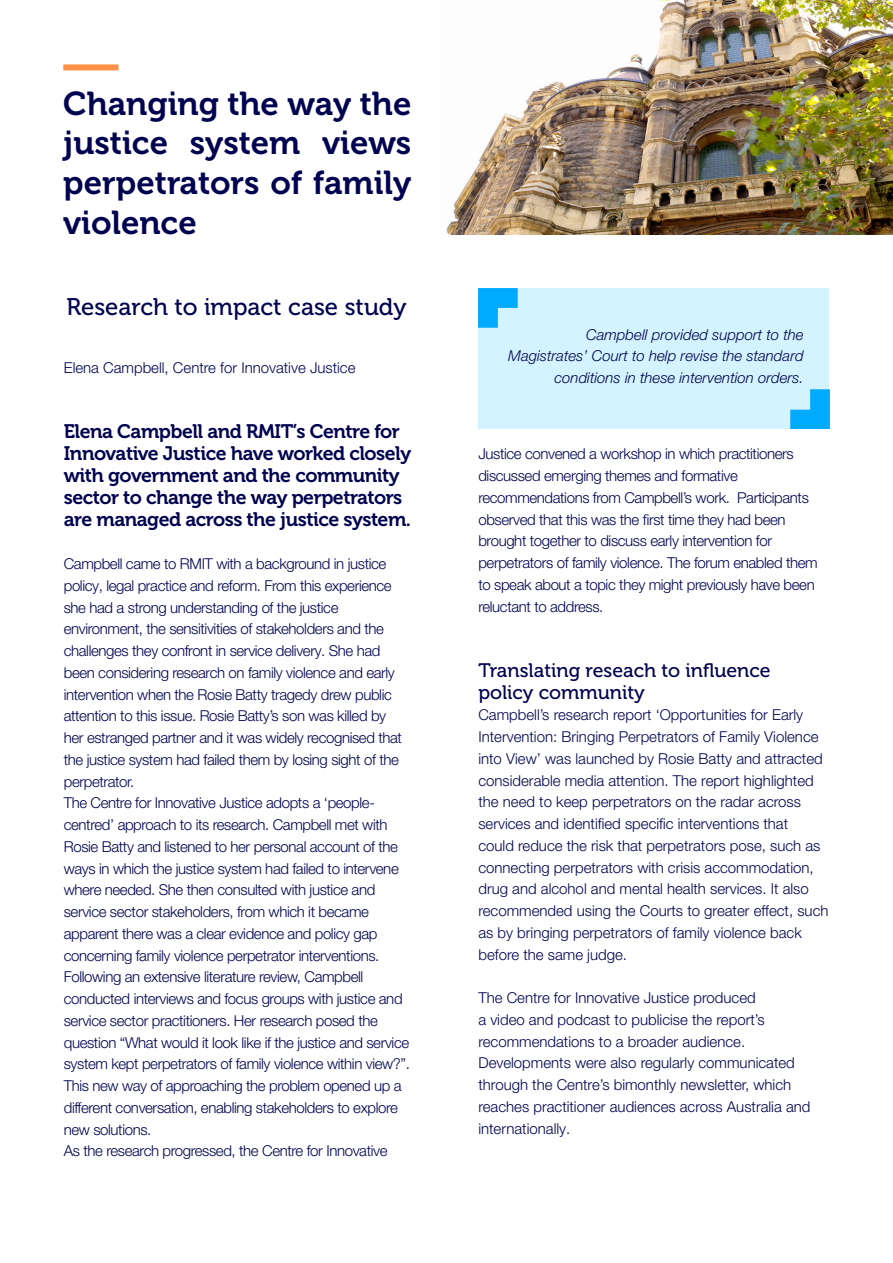
<style>
.page{position:relative;width:893px;height:1263px;background:#fff}
.page>*{position:absolute;margin:0;border:0;box-sizing:border-box;transform-origin:0 0}
.t1{font:33px/39.6px "Museo 700";color:#000350;text-align:justify}
.t2{font:24px "Museo 500";color:#000350}
.t3{font:19.5px/21.8px "Museo 700";letter-spacing:-.025em;color:#000350}
.t4{font:19.5px/21.8px "Museo 500";color:#000350}
.t5{font:300 15px/21.8px "Helvetica Neue LT Pro";letter-spacing:-.025em;color:#000350}
.t6{font:300 15px/21.8px "Helvetica Neue LT Pro";color:#000350}
.t7{font:italic 300 15px/21.8px "Helvetica Neue LT Pro";color:#000350;text-align:right}
</style>
<div class="page">
<img style="left:446px;top:0;width:447px;height:234px">
<div style="left:478px;top:288px;width:351px;height:141px;background:#d3f4ff"></div>
<img style="left:478px;top:288px;width:39px;height:39px">
<img style="left:790px;top:390px;width:39px;height:39px">
<div style="left:63px;top:64px;width:56px;height:6px;background:#fc9147"></div>
<img style="left:865px;top:0;width:28px;height:35px">
<p class="t1" style="left:63px;top:84px;width:350px">Changing the way the justice system views perpetrators of family violence</p>
<p class="t2" style="left:66px;top:294px;width:342px">Research to impact case study</p>
<p class="t6" style="left:64px;top:357px;width:293px">Elena Campbell, Centre for Innovative Justice</p>
<p class="t3" style="left:64px;top:421px;width:349px">Elena Campbell and RMIT’s Centre for Innovative Justice have worked closely with government and the community sector to change the way perpetrators are managed across the justice system.</p>
<p class="t5" style="left:64px;top:552px;width:340px">Campbell came to RMIT with a background in justice policy, legal practice and reform. From this experience she had a strong understanding of the justice environment, the sensitivities of stakeholders and the challenges they confront in service delivery. She had been considering research on family violence and early intervention when the Rosie Batty tragedy drew public attention to this issue. Rosie Batty’s son was killed by her estranged partner and it was widely recognised that the justice system had failed them by losing sight of the perpetrator.</p>
<p class="t5" style="left:64px;top:792px;width:336px">The Centre for Innovative Justice adopts a ‘people&shy;centred’ approach to its research. Campbell met with Rosie Batty and listened to her personal account of the ways in which the justice system had failed to intervene where needed. She then consulted with justice and service sector stakeholders, from which it became apparent there was a clear evidence and policy gap concerning family violence perpetrator interventions.</p>
<p class="t5" style="left:64px;top:966px;width:348px">Following an extensive literature review, Campbell conducted interviews and focus groups with justice and service sector practitioners. Her research posed the question “What would it look like if the justice and service system kept perpetrators of family violence within view?”.<br>This new way of approaching the problem opened up a different conversation, enabling stakeholders to explore new solutions.</p>
<p class="t5" style="left:64px;top:1140px;width:325px">As the research progressed, the Centre for Innovative</p>
<p class="t7" style="left:508px;top:323px;width:297px">Campbell provided support to the<br>Magistrates’ Court to help revise the standard conditions in these intervention orders.</p>
<p class="t5" style="left:478px;top:443px;width:341px">Justice convened a workshop in which practitioners discussed emerging themes and formative recommendations from Campbell’s work. Participants observed that this was the first time they had been brought together to discuss early intervention for perpetrators of family violence. The forum enabled them to speak about a topic they might previously have been reluctant to address.</p>
<p class="t4" style="left:478px;top:660px;width:294px">Translating reseach to influence policy community</p>
<p class="t6" style="left:478px;top:704px;width:352px">Campbell’s research report ‘Opportunities for Early Intervention: Bringing Perpetrators of Family Violence into View’ was launched by Rosie Batty and attracted considerable media attention. The report highlighted the need to keep perpetrators on the radar across services and identified specific interventions that<br>could reduce the risk that perpetrators pose, such as connecting perpetrators with crisis accommodation, drug and alcohol and mental health services. It also recommended using the Courts to greater effect, such as by bringing perpetrators of family violence back before the same judge.</p>
<p class="t6" style="left:478px;top:987px;width:334px">The Centre for Innovative Justice produced<br>a video and podcast to publicise the report’s recommendations to a broader audience.<br>Developments were also regularly communicated through the Centre’s bimonthly newsletter, which reaches practitioner audiences across Australia and internationally.</p>
</div>
